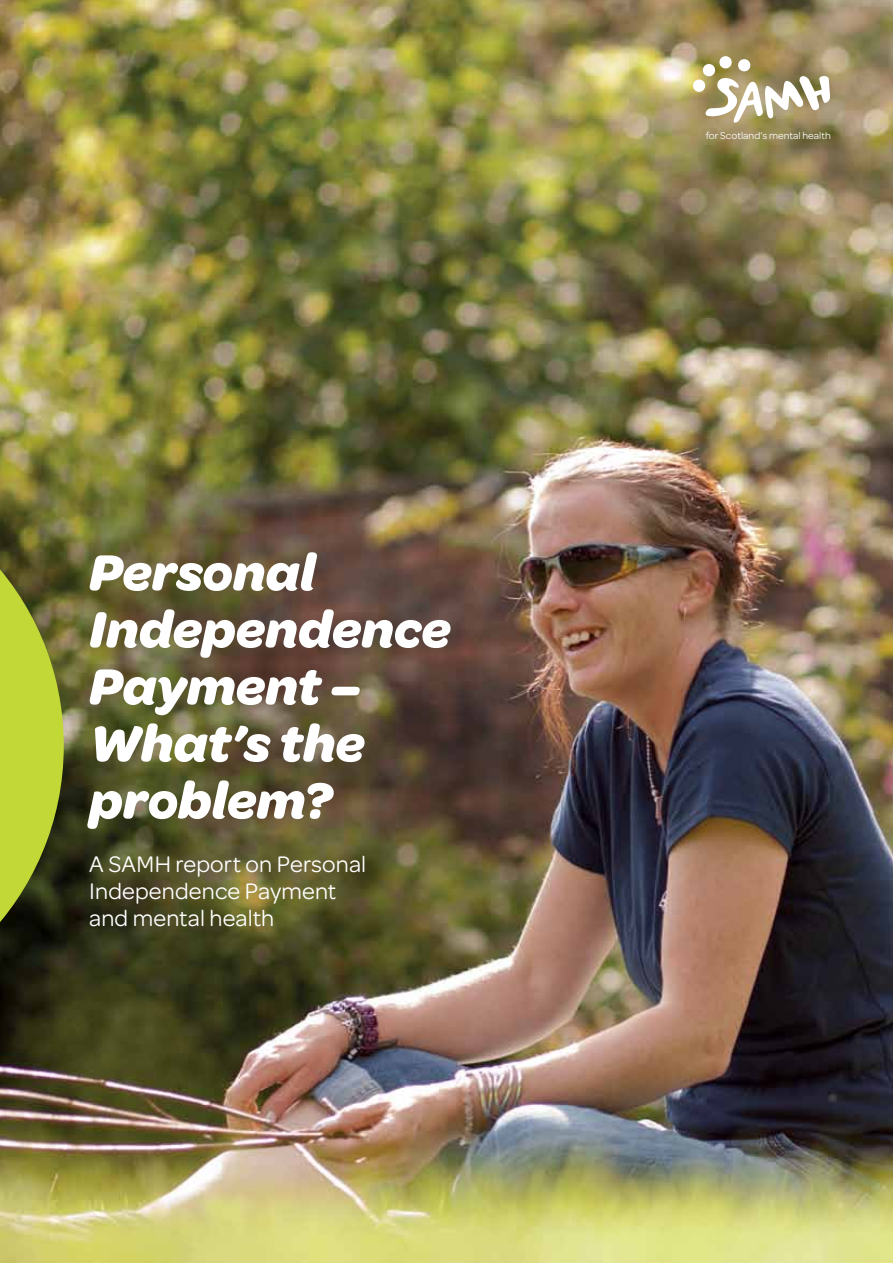
<style>
.page{position:relative;width:893px;height:1263px;background:#fff}
.page>*{position:absolute;margin:0;border:0;box-sizing:border-box;transform-origin:0 0}
.t1{font:italic 700 54px/57px "Omnes";letter-spacing:-.005em;color:#fff}
.t2{font:24px/27px "Omnes";letter-spacing:.005em;color:#fff}
.t3{font:10.5px "Omnes";color:#fff}
</style>
<div class="page">
<img style="left:0;top:0;width:893px;height:1263px">
<svg style="left:0;top:470px;width:64px;height:552px;background:#7c8628"></svg>
<svg style="left:692px;top:56px;width:138px;height:67px"></svg>
<h1 class="t1" style="left:89px;top:541px;width:363px">Personal<br>Independence<br>Payment –<br>What’s the problem?</h1>
<p class="t2" style="left:89px;top:849px;width:278px">A SAMH report on Personal<br>Independence Payment and mental health</p>
<p class="t3" style="left:706px;top:129px;width:127px">for Scotland’s mental health</p>
</div>
